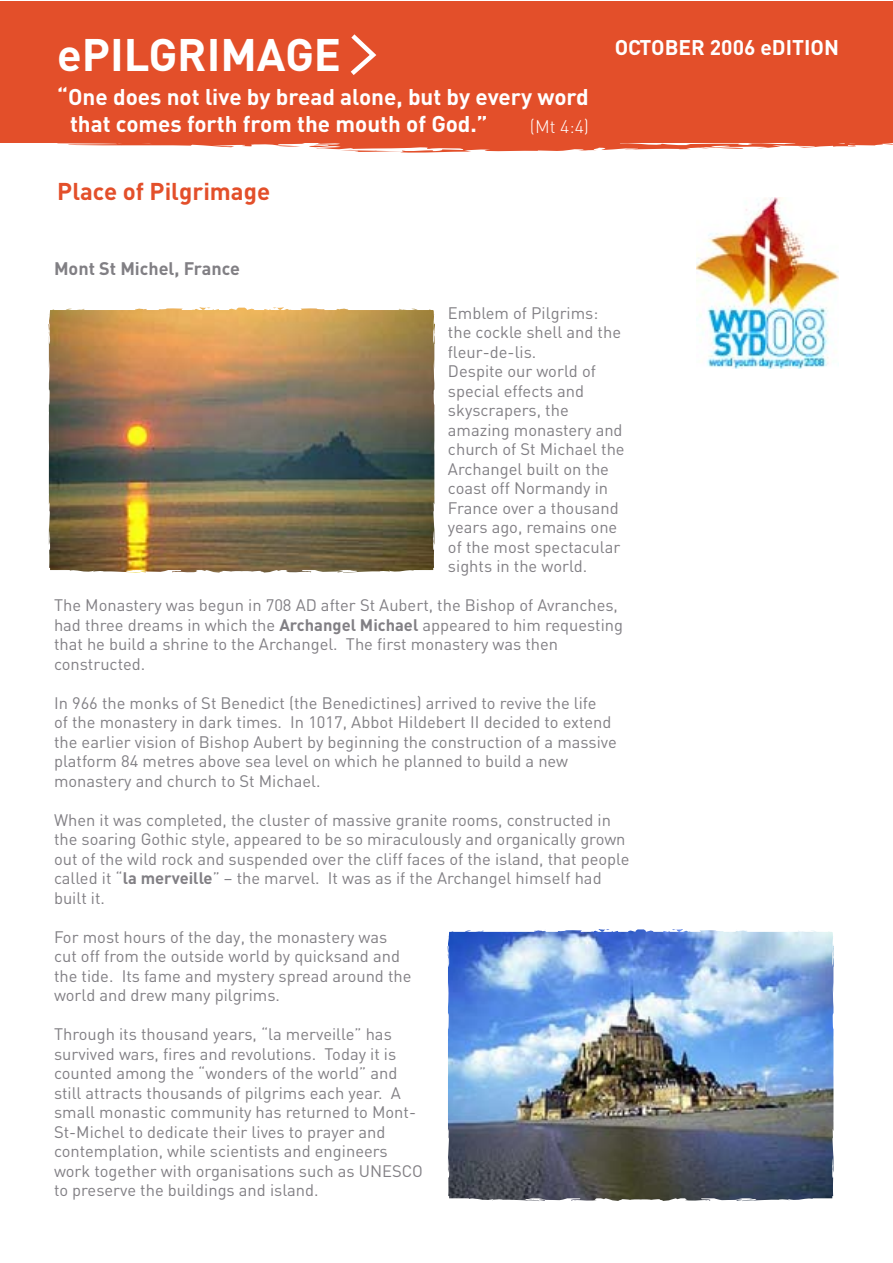
<style>
.page{position:relative;width:893px;height:1263px;background:#fff}
.page>*{position:absolute;margin:0;border:0;box-sizing:border-box;transform-origin:0 0}
.t1{font:700 45px "DIN";color:#fff}
.t2{font:700 24px "DIN";color:#e34f2a}
.t3{font:700 22.5px/27px "DIN";color:#fff}
.t4{font:700 21px "DIN";color:#fff}
.t5{font:700 18px "DIN";color:#817f84}
.t6{font:300 18px "DIN";color:#fff}
.t7{font:16.5px/19.5px "DIN";color:#817f84}
.s1{font-weight:700}
</style>
<div class="page">
<div style="left:1px;top:1px;width:892px;height:142px;background:#e34f2a"></div>
<svg style="left:0;top:131px;width:893px;height:22px"></svg>
<img style="left:696px;top:197px;width:143px;height:171px">
<img style="left:447px;top:929px;width:387px;height:272px">
<img style="left:48px;top:307px;width:387px;height:266px">
<svg style="left:350px;top:34px;width:27px;height:41px"></svg>
<h1 class="t1" style="left:57px;top:25px;width:285px">ePILGRIMAGE</h1>
<h3 class="t3" style="left:70px;top:83px;width:520px;text-indent:-13px">“One does not live by bread alone, but by every word that comes forth from the mouth of God.”</h3>
<p class="t6" style="left:530px;top:114px;width:61px">(Mt 4:4)</p>
<h2 class="t2" style="left:57px;top:175px;width:214px">Place of Pilgrimage</h2>
<p class="t5" style="left:54px;top:257px;width:187px">Mont St Michel, France</p>
<p class="t4" style="left:615px;top:33px;width:226px">OCTOBER 2006 eDITION</p>
<p class="t7" style="left:448px;top:302px;width:178px">Emblem of Pilgrims: the cockle shell and the fleur-de-lis.<br>Despite our world of special effects and skyscrapers, the amazing monastery and church of St Michael the<br>Archangel built on the coast off Normandy in<br>France over a thousand years ago, remains one of the most spectacular sights in the world.</p>
<p class="t7" style="left:54px;top:595px;width:571px">The Monastery was begun in 708 AD after St Aubert, the Bishop of Avranches, had three dreams in which the <span class="s1">Archangel Michael</span> appeared to him requesting that he build a shrine to the Archangel. The first monastery was then constructed.</p>
<p class="t7" style="left:54px;top:692px;width:564px">In 966 the monks of St Benedict (the Benedictines) arrived to revive the life<br>of the monastery in dark times. In 1017, Abbot Hildebert II decided to extend the earlier vision of Bishop Aubert by beginning the construction of a massive platform 84 metres above sea level on which he planned to build a new monastery and church to St Michael.</p>
<p class="t7" style="left:54px;top:809px;width:577px">When it was completed, the cluster of massive granite rooms, constructed in the soaring Gothic style, appeared to be so miraculously and organically grown out of the wild rock and suspended over the cliff faces of the island, that people called it “<span class="s1">la merveille</span>” – the marvel. It was as if the Archangel himself had built it.</p>
<p class="t7" style="left:54px;top:926px;width:359px">For most hours of the day, the monastery was cut off from the outside world by quicksand and the tide. Its fame and mystery spread around the world and drew many pilgrims.</p>
<p class="t7" style="left:54px;top:1024px;width:370px">Through its thousand years, “la merveille” has survived wars, fires and revolutions. Today it is counted among the “wonders of the world” and still attracts thousands of pilgrims each year. A small monastic community has returned to Mont-St-Michel to dedicate their lives to prayer and contemplation, while scientists and engineers work together with organisations such as UNESCO to preserve the buildings and island.</p>
</div>
